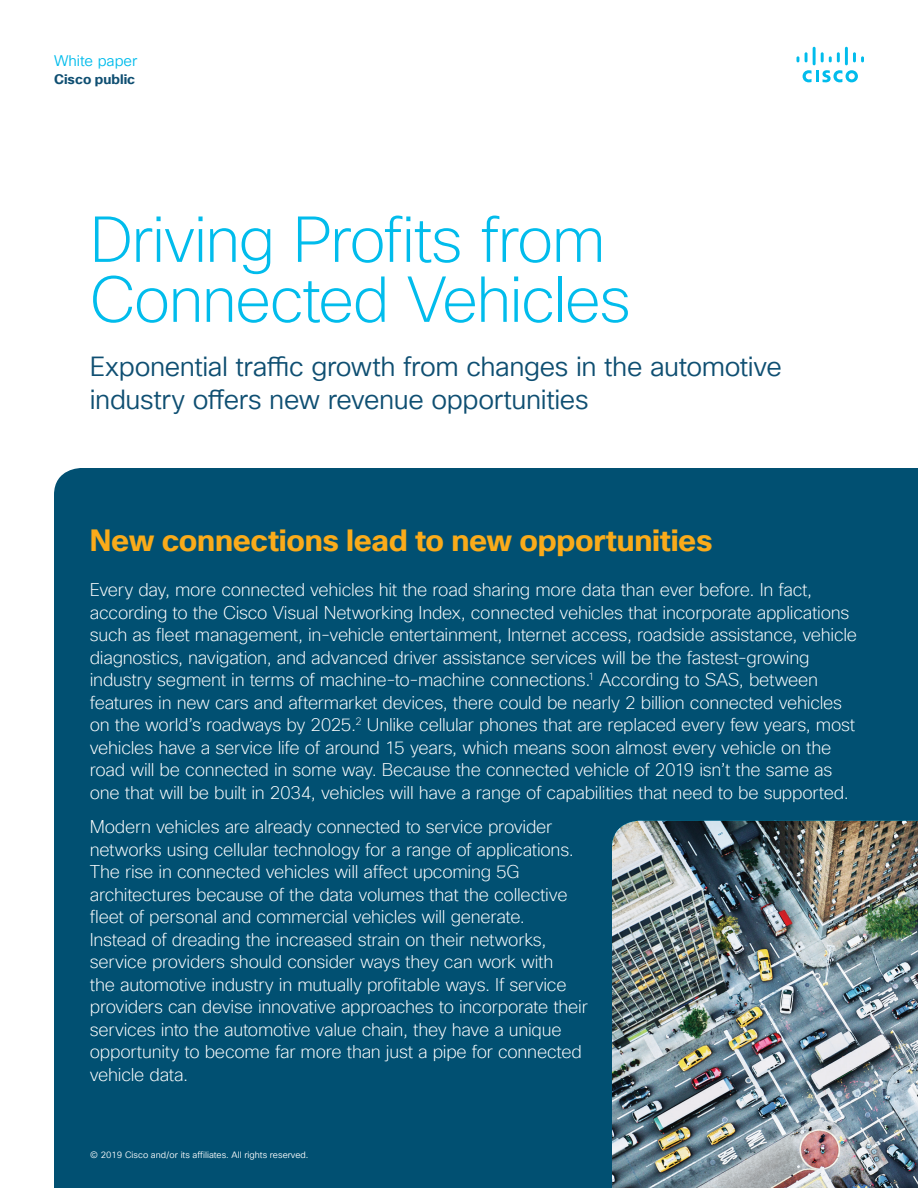
<style>
.page{position:relative;width:918px;height:1188px;background:#fff}
.page>*{position:absolute;margin:0;border:0;box-sizing:border-box;transform-origin:0 0}
.t1{font:200 63px/60px "Cisco Sans TT";letter-spacing:-.025em;color:#01bcec}
.t2{font:700 30px "Cisco Sans TT";letter-spacing:-.01em;color:#faab1a}
.t3{font:27px/33px "Cisco Sans TT Light";letter-spacing:-.015em;color:#0f4f72}
.t4{font:200 18px/22.5px "Cisco Sans TT";letter-spacing:-.015em;color:#fff}
.t5{font:15px "Cisco Sans TT Light";color:#01bcec}
.t6{font:700 13.5px "Cisco Sans TT";color:#0f4f72}
.t7{font:9px "Cisco Sans TT Light";color:#fff}
</style>
<div class="page">
<svg style="left:803px;top:70px;width:55px;height:12px"></svg>
<svg style="left:797px;top:56px;width:2px;height:6px"></svg>
<svg style="left:805px;top:52px;width:3px;height:10px"></svg>
<hr style="left:813px;top:47px;width:3px;height:18px;background:#01bcec">
<svg style="left:821px;top:52px;width:19px;height:10px"></svg>
<hr style="left:845px;top:47px;width:3px;height:18px;background:#01bcec">
<svg style="left:853px;top:52px;width:11px;height:10px"></svg>
<div style="left:54px;top:468px;width:864px;height:720px;background:#015072"></div>
<img style="left:612px;top:821px;width:306px;height:367px">
<p class="t5" style="left:54px;top:51px;width:85px">White paper</p>
<p class="t6" style="left:54px;top:70px;width:83px">Cisco public</p>
<h1 class="t1" style="left:90px;top:212px;width:543px">Driving Profits from<br>Connected Vehicles</h1>
<h3 class="t3" style="left:90px;top:351px;width:694px">Exponential traffic growth from changes in the automotive industry offers new revenue opportunities</h3>
<h2 class="t2" style="left:90px;top:520px;width:624px">New connections lead to new opportunities</h2>
<p class="t4" style="left:90px;top:579px;width:769px">Every day, more connected vehicles hit the road sharing more data than ever before. In fact, according to the Cisco Visual Networking Index, connected vehicles that incorporate applications such as fleet management, in-vehicle entertainment, Internet access, roadside assistance, vehicle diagnostics, navigation, and advanced driver assistance services will be the fastest-growing industry segment in terms of machine-to-machine connections.<sup>1</sup> According to SAS, between features in new cars and aftermarket devices, there could be nearly 2 billion connected vehicles on the world’s roadways by 2025.<sup>2</sup> Unlike cellular phones that are replaced every few years, most vehicles have a service life of around 15 years, which means soon almost every vehicle on the road will be connected in some way. Because the connected vehicle of 2019 isn’t the same as one that will be built in 2034, vehicles will have a range of capabilities that need to be supported.</p>
<p class="t4" style="left:90px;top:816px;width:500px">Modern vehicles are already connected to service provider networks using cellular technology for a range of applications.<br>The rise in connected vehicles will affect upcoming 5G architectures because of the data volumes that the collective fleet of personal and commercial vehicles will generate.<br>Instead of dreading the increased strain on their networks, service providers should consider ways they can work with<br>the automotive industry in mutually profitable ways. If service providers can devise innovative approaches to incorporate their services into the automotive value chain, they have a unique opportunity to become far more than just a pipe for connected vehicle data.</p>
<p class="t7" style="left:90px;top:1149px;width:220px">© 2019 Cisco and/or its affiliates. All rights reserved.</p>
</div>
